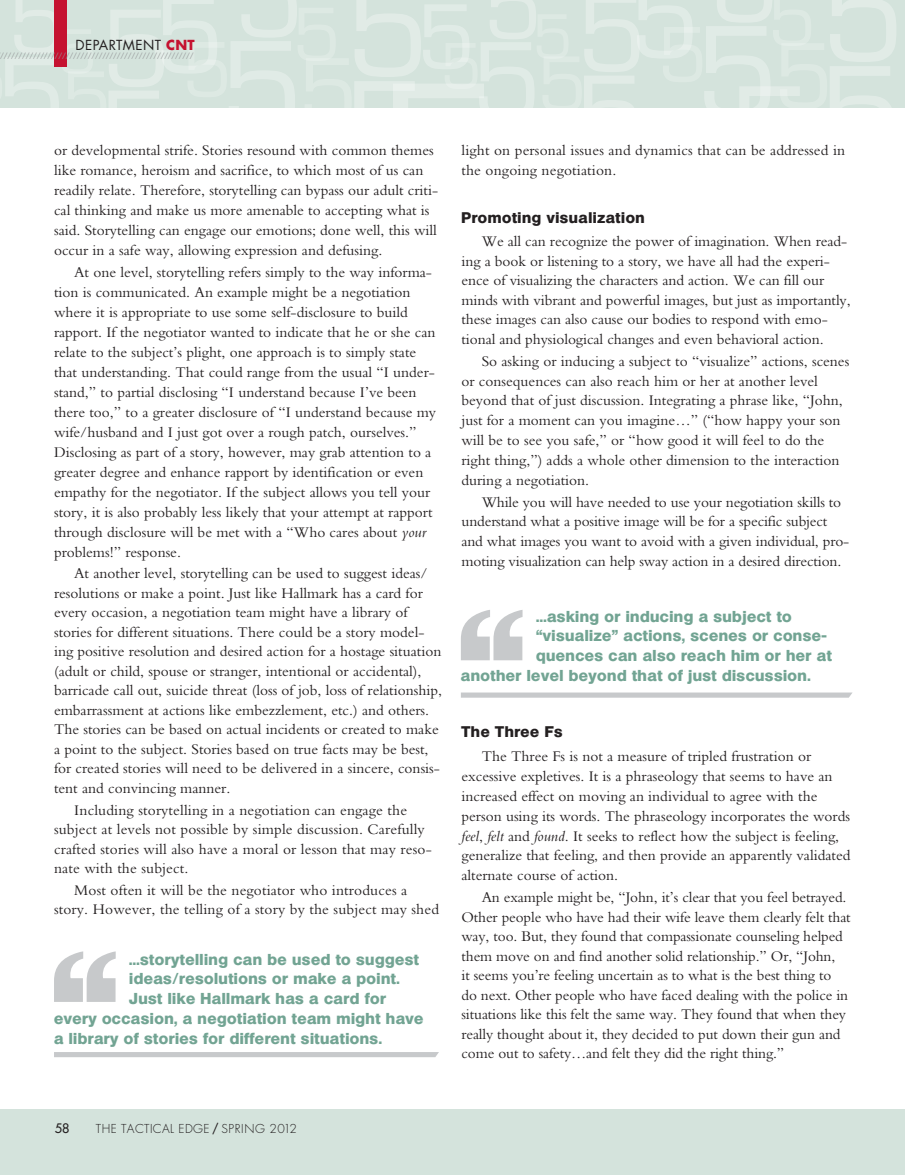
<style>
.page{position:relative;width:905px;height:1175px;background:#fff}
.page>*{position:absolute;margin:0;border:0;box-sizing:border-box;transform-origin:0 0}
.t1{font:15.3px/19.5px "Bembo";color:#231f20}
.t2{font:700 15.3px "Heroic";letter-spacing:.03em;color:#72a493}
.t3{font:700 15px "Heroic";letter-spacing:.04em;color:#231f20}
.t4{font:13.5px "Futura";color:#231f20}
.t5{font:700 13.5px "Futura";color:#c51230}
.t6{font:12.75px "Futura";color:#231f20}
.t7{font:300 12px "Futura";letter-spacing:.03em;color:#231f20}
.t8{font:6.75px "Futura";color:#949698}
.s1{font-style:italic}
.s2{font-weight:400}
</style>
<div class="page">
<div style="left:0;top:1109px;width:904px;height:65px;background:#d4e3dc"></div>
<svg style="left:0;top:0;width:896px;height:108px;background:#d8e5df"></svg>
<div style="left:54px;top:0;width:12px;height:67px;background:#c51230"></div>
<div style="left:54px;top:1052px;width:385px;height:5px;background:#c7c9cb"></div>
<svg style="left:54px;top:951px;width:62px;height:50px"></svg>
<svg style="left:461px;top:692px;width:391px;height:5px;background:#ccced0"></svg>
<svg style="left:461px;top:610px;width:61px;height:50px"></svg>
<p class="t4" style="left:76px;top:36px;width:9px">DEPA</p>
<p class="t4" style="left:109px;top:36px;width:18px">RTMENT</p>
<p class="t5" style="left:166px;top:36px;width:11px">cnt</p>
<p class="t8" style="left:0;top:52px;width:195px">/////////////////////////////////////////////////////</p>
<p class="t1" style="left:54px;top:140px;width:385px;line-height:20px">or developmental strife. Stories resound with common themes like romance, heroism and sacrifice, to which most of us can readily relate. Therefore, storytelling can bypass our adult criti&shy;cal thinking and make us more amenable to accepting what is said. Storytelling can engage our emotions; done well, this will occur in a safe way, allowing expression and defusing.</p>
<p class="t1" style="left:54px;top:262px;width:383px;line-height:20px;text-indent:20px">At one level, storytelling refers simply to the way informa&shy;tion is communicated. An example might be a negotiation where it is appropriate to use some self-disclosure to build rapport. If the negotiator wanted to indicate that he or she can relate to the subject’s plight, one approach is to simply state that understanding. That could range from the usual “I under&shy;stand,” to partial disclosing “I understand because I’ve been there too,” to a greater disclosure of “I understand because my wife/husband and I just got over a rough patch, ourselves.” Disclosing as part of a story, however, may grab attention to a greater degree and enhance rapport by identification or even empathy for the negotiator. If the subject allows you tell your story, it is also probably less likely that your attempt at rapport through disclosure will be met with a “Who cares about <span class="s1">your </span>problems!” response.</p>
<p class="t1" style="left:54px;top:563px;width:389px;text-indent:20px">At another level, storytelling can be used to suggest ideas/ resolutions or make a point. Just like Hallmark has a card for every occasion, a negotiation team might have a library of stories for different situations. There could be a story model&shy;ing positive resolution and desired action for a hostage situation (adult or child, spouse or stranger, intentional or accidental), barricade call out, suicide threat (loss of job, loss of relationship, embarrassment at actions like embezzlement, etc.) and others.<br>The stories can be based on actual incidents or created to make a point to the subject. Stories based on true facts may be best, for created stories will need to be delivered in a sincere, consis&shy;tent and convincing manner.</p>
<p class="t1" style="left:54px;top:799px;width:379px;text-indent:20px">Including storytelling in a negotiation can engage the subject at levels not possible by simple discussion. Carefully crafted stories will also have a moral or lesson that may reso&shy;nate with the subject.</p>
<p class="t1" style="left:54px;top:880px;width:386px;text-indent:20px">Most often it will be the negotiator who introduces a story. However, the telling of a story by the subject may shed</p>
<p class="t2" style="left:129px;top:951px;width:291px">...storytelling can be used to suggest</p>
<p class="t2" style="left:129px;top:971px;width:272px">ideas/resolutions or make a point.</p>
<p class="t2" style="left:129px;top:991px;width:258px">Just like Hallmark has a card for</p>
<p class="t2" style="left:54px;top:1011px;width:371px">every occasion, a negotiation team might have</p>
<p class="t2" style="left:54px;top:1031px;width:329px">a library of stories for different situations.</p>
<p class="t1" style="left:461px;top:140px;width:385px">light on personal issues and dynamics that can be addressed in the ongoing negotiation.</p>
<p class="t3" style="left:461px;top:211px;width:185px">Promoting visualization</p>
<p class="t1" style="left:461px;top:231px;width:391px;text-indent:20px">We all can recognize the power of imagination. When read&shy;ing a book or listening to a story, we have all had the experi&shy;ence of visualizing the characters and action. We can fill our minds with vibrant and powerful images, but just as importantly, these images can also cause our bodies to respond with emo&shy;tional and physiological changes and even behavioral action.</p>
<p class="t1" style="left:461px;top:351px;width:389px;text-indent:20px">So asking or inducing a subject to “visualize” actions, scenes or consequences can also reach him or her at another level beyond that of just discussion. Integrating a phrase like, “John, just for a moment can you imagine…” (“how happy your son will be to see you safe,” or “how good it will feel to do the right thing,”) adds a whole other dimension to the interaction during a negotiation.</p>
<p class="t1" style="left:461px;top:491px;width:389px;text-indent:20px">While you will have needed to use your negotiation skills to understand what a positive image will be for a specific subject and what images you want to avoid with a given individual, pro&shy;moting visualization can help sway action in a desired direction.</p>
<p class="t2" style="left:536px;top:608px;width:257px">...asking or inducing a subject to</p>
<p class="t2" style="left:536px;top:628px;width:292px">“visualize” actions, scenes or conse-</p>
<p class="t2" style="left:536px;top:648px;width:297px">quences can also reach him or her at</p>
<p class="t2" style="left:461px;top:668px;width:351px">another level beyond that of just discussion.</p>
<p class="t3" style="left:461px;top:725px;width:103px">The Three Fs</p>
<p class="t1" style="left:461px;top:745px;width:390px;line-height:20px;text-indent:20px">The Three Fs is not a measure of tripled frustration or excessive expletives. It is a phraseology that seems to have an increased effect on moving an individual to agree with the person using its words. The phraseology incorporates the words <span class="s1">feel</span>, <span class="s1">felt</span> and <span class="s1">found</span>. It seeks to reflect how the subject is feeling, generalize that feeling, and then provide an apparently validated alternate course of action.</p>
<p class="t1" style="left:461px;top:887px;width:391px;text-indent:20px">An example might be, “John, it’s clear that you feel betrayed.<br>Other people who have had their wife leave them clearly felt that way, too. But, they found that compassionate counseling helped them move on and find another solid relationship.” Or, “John,<br>it seems you’re feeling uncertain as to what is the best thing to<br>do next. Other people who have faced dealing with the police in situations like this felt the same way. They found that when they really thought about it, they decided to put down their gun and come out to safety…and felt they did the right thing.”</p>
<p class="t6" style="left:55px;top:1120px;width:16px">58</p>
<p class="t7" style="left:96px;top:1121px;width:202px">THE TACTICAL EDGE <span class="s2">/</span> SPRING 2012</p>
</div>
